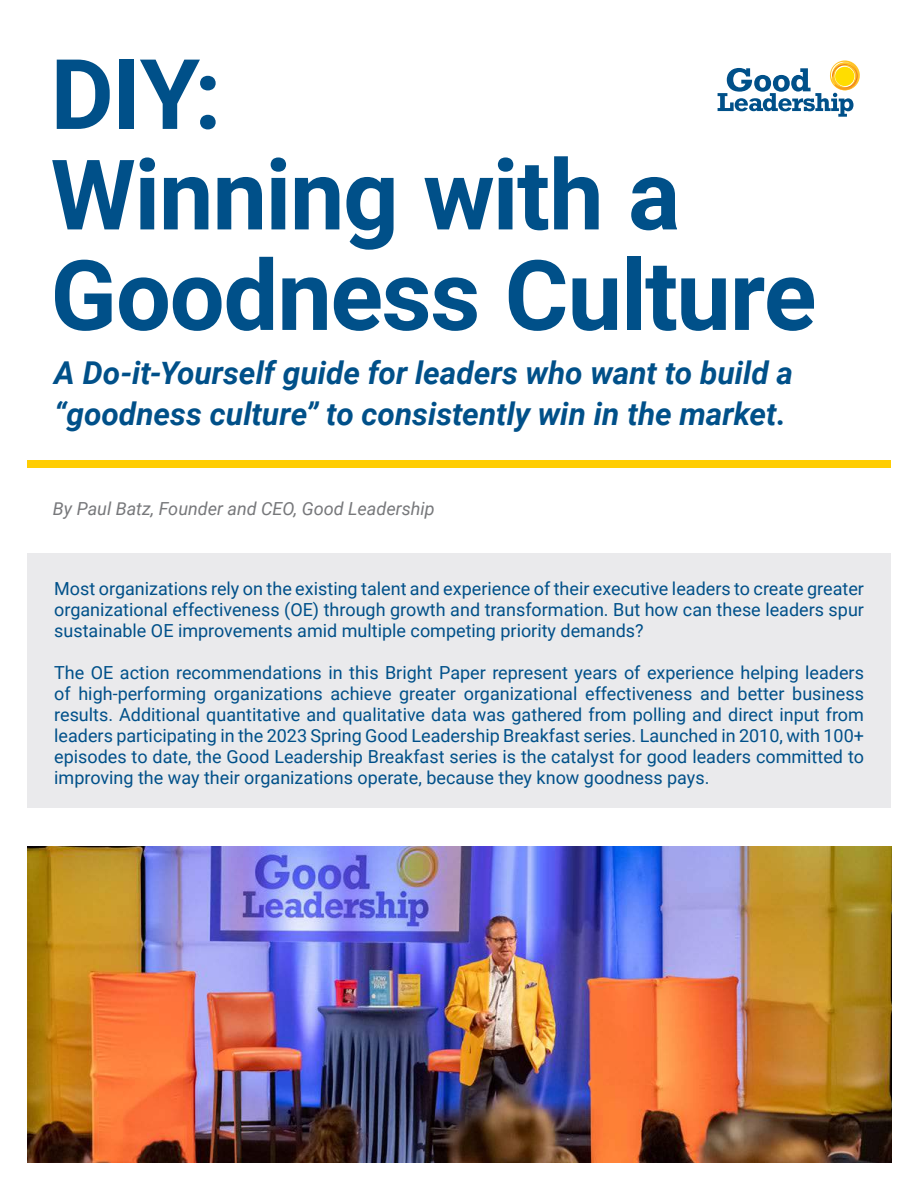
<style>
.page{position:relative;width:918px;height:1188px;background:#fff}
.page>*{position:absolute;margin:0;border:0;box-sizing:border-box;transform-origin:0 0}
.t1{font:700 97.5px/100.5px "Roboto";letter-spacing:-.015em;color:#005089}
.t2{font:italic 700 31.5px/40.5px "Roboto";color:#005089}
.t3{font:18px/21px "Roboto";color:#005089;text-align:justify}
.t4{font:italic 18px "Roboto";color:#77787b}
</style>
<div class="page">
<div style="left:27px;top:460px;width:864px;height:8px;background:#ffcd03"></div>
<svg style="left:718px;top:60px;width:142px;height:57px"></svg>
<div style="left:27px;top:553px;width:864px;height:255px;background:#eaeaec"></div>
<img style="left:27px;top:847px;width:865px;height:315px">
<h1 class="t1" style="left:51px;top:40px;width:768px">DIY:<br>Winning with a<br>Goodness Culture</h1>
<h2 class="t2" style="left:54px;top:352px;width:740px">A Do-it-Yourself guide for leaders who want to build a “goodness culture” to consistently win in the market.</h2>
<p class="t4" style="left:53px;top:496px;width:383px">By Paul Batz, Founder and CEO, Good Leadership</p>
<p class="t3" style="left:54px;top:577px;width:811px">Most organizations rely on the existing talent and experience of their executive leaders to create greater organizational effectiveness (OE) through growth and transformation. But how can these leaders spur sustainable OE improvements amid multiple competing priority demands?</p>
<p class="t3" style="left:54px;top:661px;width:811px">The OE action recommendations in this Bright Paper represent years of experience helping leaders of high-performing organizations achieve greater organizational effectiveness and better business results. Additional quantitative and qualitative data was gathered from polling and direct input from leaders participating in the 2023 Spring Good Leadership Breakfast series. Launched in 2010, with 100+ episodes to date, the Good Leadership Breakfast series is the catalyst for good leaders committed to improving the way their organizations operate, because they know goodness pays.</p>
</div>
